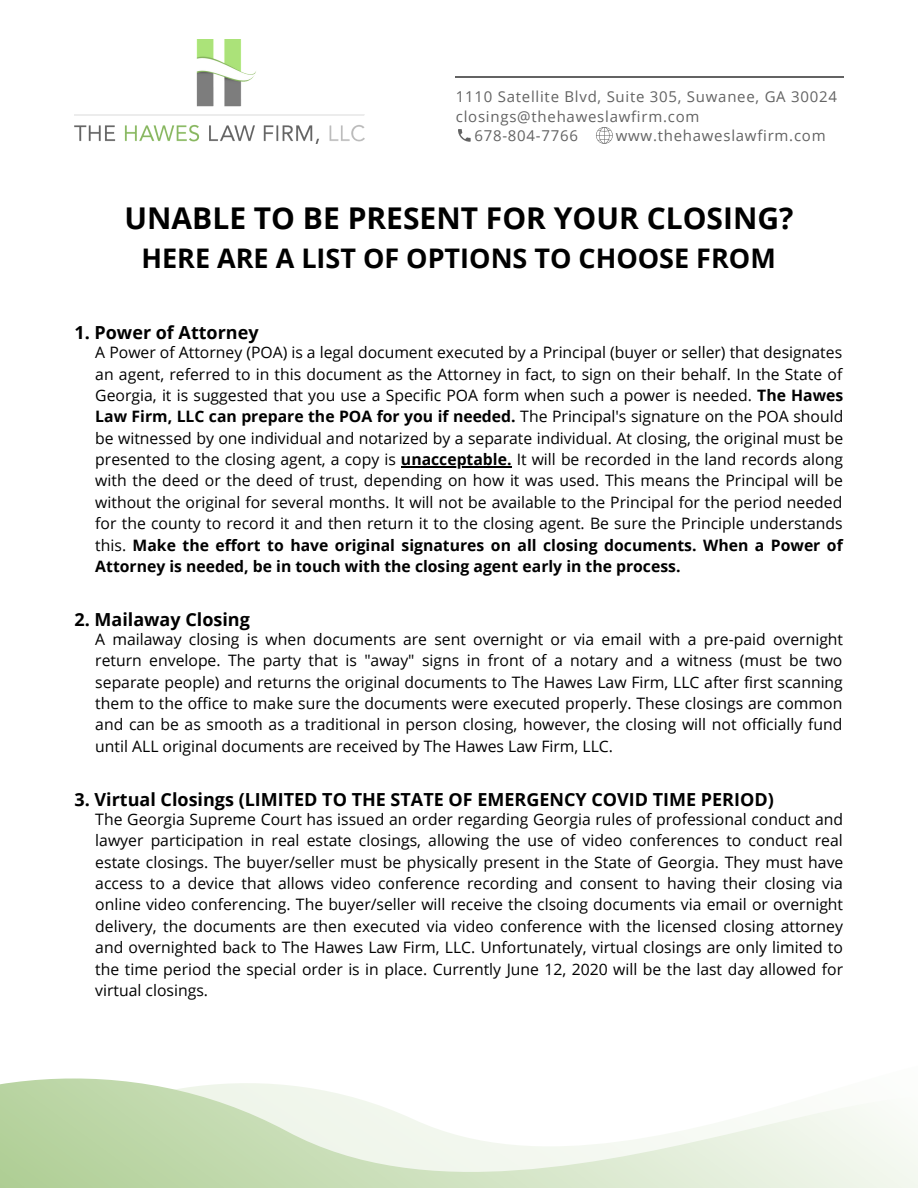
<style>
.page{position:relative;width:918px;height:1188px;background:#fff}
.page>*{position:absolute;margin:0;border:0;box-sizing:border-box;transform-origin:0 0}
.t1{font:700 30px "Open Sans";color:#000}
.t2{font:700 27px "Open Sans";color:#000}
.t3{font:700 18px "Open Sans";color:#000}
.t4{font:15.75px/21.3px "Open Sans";color:#000;text-align:justify}
.t5{font:15px "Open Sans";letter-spacing:.05em;color:#636363}
.s1{font-weight:700}
</style>
<div class="page">
<svg style="left:0;top:1078px;width:918px;height:110px"></svg>
<img style="left:75px;top:40px;width:290px;height:103px">
<hr style="left:456px;top:76px;width:388px;height:2px;background:#636363">
<svg style="left:458px;top:129px;width:13px;height:13px"></svg>
<svg style="left:596px;top:127px;width:17px;height:17px"></svg>
<hr style="left:401px;top:466px;width:111px;height:1px;background:#000">
<p class="t5" style="left:456px;top:86px;width:383px">1110 Satellite Blvd, Suite 305, Suwanee, GA 30024</p>
<p class="t5" style="left:456px;top:106px;width:245px">closings@thehaweslawfirm.com</p>
<p class="t5" style="left:474px;top:125px;width:105px">678-804-7766</p>
<p class="t5" style="left:616px;top:125px;width:211px">www.thehaweslawfirm.com</p>
<h1 class="t1" style="left:125px;top:196px;width:670px">UNABLE TO BE PRESENT FOR YOUR CLOSING?</h1>
<h2 class="t2" style="left:142px;top:239px;width:636px">HERE ARE A LIST OF OPTIONS TO CHOOSE FROM</h2>
<p class="t3" style="left:75px;top:320px;width:186px">1. Power of Attorney</p>
<p class="t4" style="left:95px;top:341px;width:750px">A Power of Attorney (POA) is a legal document executed by a Principal (buyer or seller) that designates an agent, referred to in this document as the Attorney in fact, to sign on their behalf. In the State of Georgia, it is suggested that you use a Specific POA form when such a power is needed. <span class="s1">The Hawes Law Firm, LLC can prepare the POA for you if needed.</span> The Principal's signature on the POA should be witnessed by one individual and notarized by a separate individual. At closing, the original must be presented to the closing agent, a copy is <span class="s1">unacceptable.</span> It will be recorded in the land records along with the deed or the deed of trust, depending on how it was used. This means the Principal will be without the original for several months. It will not be available to the Principal for the period needed for the county to record it and then return it to the closing agent. Be sure the Principle understands this. <span class="s1">Make the effort to have original signatures on all closing documents. When a Power of Attorney is needed, be in touch with the closing agent early in the process.</span></p>
<p class="t3" style="left:75px;top:607px;width:177px">2. Mailaway Closing</p>
<p class="t4" style="left:95px;top:628px;width:749px">A mailaway closing is when documents are sent overnight or via email with a pre-paid overnight return envelope. The party that is "away" signs in front of a notary and a witness (must be two separate people) and returns the original documents to The Hawes Law Firm, LLC after first scanning them to the office to make sure the documents were executed properly. These closings are common and can be as smooth as a traditional in person closing, however, the closing will not officially fund until ALL original documents are received by The Hawes Law Firm, LLC.</p>
<p class="t3" style="left:75px;top:787px;width:701px">3. Virtual Closings (LIMITED TO THE STATE OF EMERGENCY COVID TIME PERIOD)</p>
<p class="t4" style="left:95px;top:808px;width:750px">The Georgia Supreme Court has issued an order regarding Georgia rules of professional conduct and lawyer participation in real estate closings, allowing the use of video conferences to conduct real estate closings. The buyer/seller must be physically present in the State of Georgia. They must have access to a device that allows video conference recording and consent to having their closing via online video conferencing. The buyer/seller will receive the clsoing documents via email or overnight delivery, the documents are then executed via video conference with the licensed closing attorney and overnighted back to The Hawes Law Firm, LLC. Unfortunately, virtual closings are only limited to the time period the special order is in place. Currently June 12, 2020 will be the last day allowed for virtual closings.</p>
</div>
